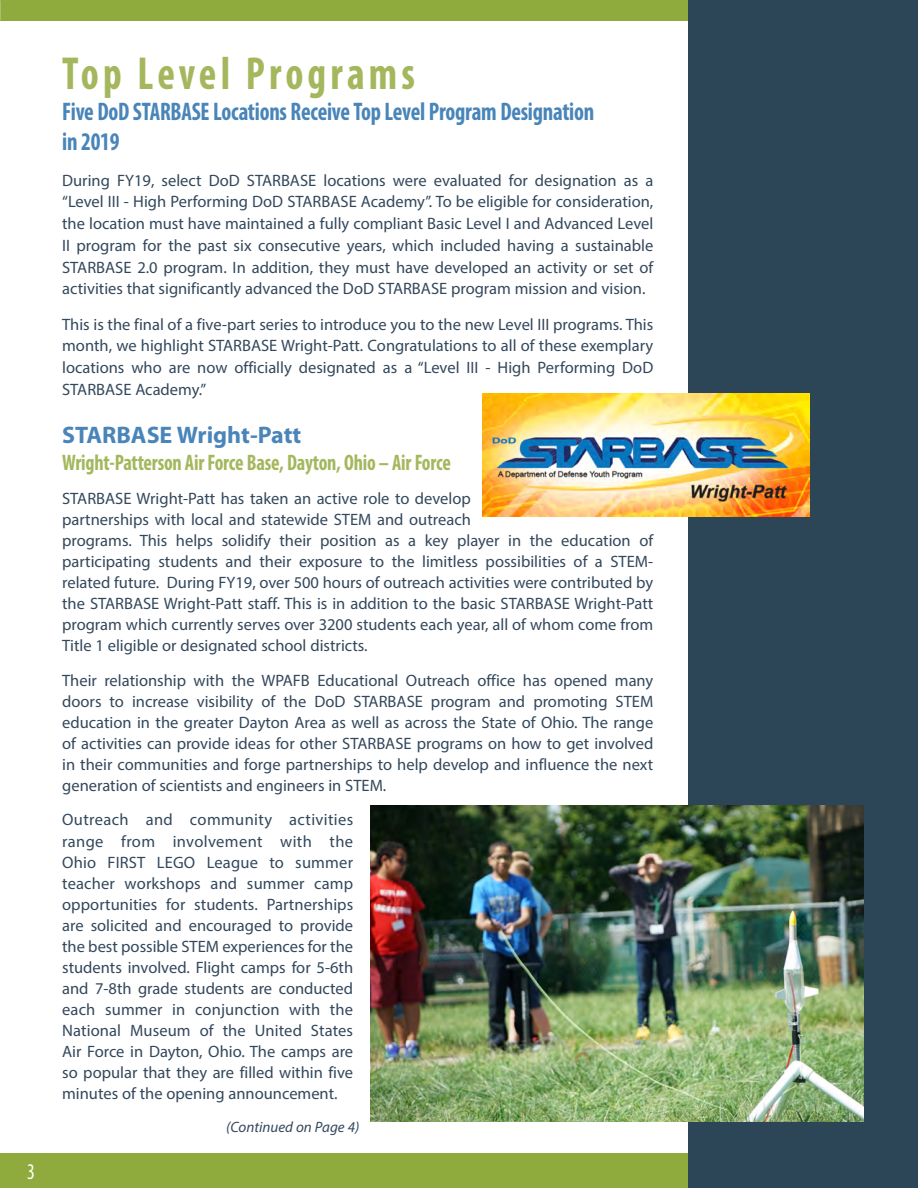
<style>
.page{position:relative;width:918px;height:1188px;background:#fff}
.page>*{position:absolute;margin:0;border:0;box-sizing:border-box;transform-origin:0 0}
.t1{font:700 condensed 46.5px "Myriad Pro";letter-spacing:.1em;color:#a4b75d;scale:.9 1}
.Article_Title_Subhea{font:700 condensed 25.5px/30.8px "Myriad Pro";letter-spacing:-.01em;color:#4985b9;scale:.9 1}
.Header-_Level_2{font:700 24px "Myriad Pro";color:#4985b9}
.Header_2_-_Second_Li{font:700 condensed 22.5px "Myriad Pro";letter-spacing:-.01em;color:#a4b75d;scale:.9 1}
.t2{font:condensed 22.5px "Myriad Pro";color:#fff;scale:.9 1}
.t3{font:16.5px/21px "Myriad Pro";color:#33485c;text-align:justify}
.Body_Paragraphs{font:italic 15px "Myriad Pro";color:#33485c}
</style>
<div class="page">
<div style="left:0;top:0;width:864px;height:20px;background:#8fab3d"></div>
<div style="left:0;top:1153px;width:688px;height:35px;background:#8fab3d"></div>
<svg style="left:0;top:0;width:1px;height:20px"></svg>
<div style="left:688px;top:0;width:230px;height:1188px;background:#2c4658"></div>
<img style="left:370px;top:806px;width:494px;height:315px">
<img style="left:482px;top:393px;width:328px;height:124px">
<h3 class="t2" style="left:27px;top:1158px;width:10px">3</h3>
<p class="t1" style="left:62px;top:44px;width:394px">Top Level Programs</p>
<p class="Article_Title_Subhea" style="left:62px;top:95px;width:593px">Five DoD STARBASE Locations Receive Top Level Program Designation in 2019</p>
<p class="t3" style="left:62px;top:169px;width:593px;line-height:21.8px">During FY19, select DoD STARBASE locations were evaluated for designation as a “Level III - High Performing DoD STARBASE Academy”. To be eligible for consideration, the location must have maintained a fully compliant Basic Level I and Advanced Level II program for the past six consecutive years, which included having a sustainable STARBASE 2.0 program. In addition, they must have developed an activity or set of activities that significantly advanced the DoD STARBASE program mission and vision.</p>
<p class="t3" style="left:62px;top:313px;width:593px;line-height:21.8px">This is the final of a five-part series to introduce you to the new Level III programs. This month, we highlight STARBASE Wright-Patt. Congratulations to all of these exemplary locations who are now officially designated as a “Level III - High Performing DoD STARBASE Academy.”</p>
<p class="Header-_Level_2" style="left:62px;top:419px;width:241px">STARBASE Wright-Patt</p>
<p class="Header_2_-_Second_Li" style="left:62px;top:448px;width:433px">Wright-Patterson Air Force Base, Dayton, Ohio – Air Force</p>
<p class="t3" style="left:62px;top:488px;width:593px;text-align:left">STARBASE Wright-Patt has taken an active role to develop<br>partnerships with local and statewide STEM and outreach<br>programs. This helps solidify their position as a key player in the education of participating students and their exposure to the limitless possibilities of a STEM&shy;related future. During FY19, over 500 hours of outreach activities were contributed by the STARBASE Wright-Patt staff. This is in addition to the basic STARBASE Wright-Patt program which currently serves over 3200 students each year, all of whom come from Title 1 eligible or designated school districts.</p>
<p class="t3" style="left:62px;top:670px;width:593px">Their relationship with the WPAFB Educational Outreach office has opened many doors to increase visibility of the DoD STARBASE program and promoting STEM education in the greater Dayton Area as well as across the State of Ohio. The range of activities can provide ideas for other STARBASE programs on how to get involved in their communities and forge partnerships to help develop and influence the next generation of scientists and engineers in STEM.</p>
<p class="t3" style="left:62px;top:809px;width:293px">Outreach and community activities range from involvement with the Ohio FIRST LEGO League to summer teacher workshops and summer camp opportunities for students. Partnerships are solicited and encouraged to provide the best possible STEM experiences for the students involved. Flight camps for 5-6th and 7-8th grade students are conducted each summer in conjunction with the National Museum of the United States Air Force in Dayton, Ohio. The camps are so popular that they are filled within five minutes of the opening announcement.</p>
<p class="Body_Paragraphs" style="left:226px;top:1118px;width:135px">(Continued on Page 4)</p>
</div>
